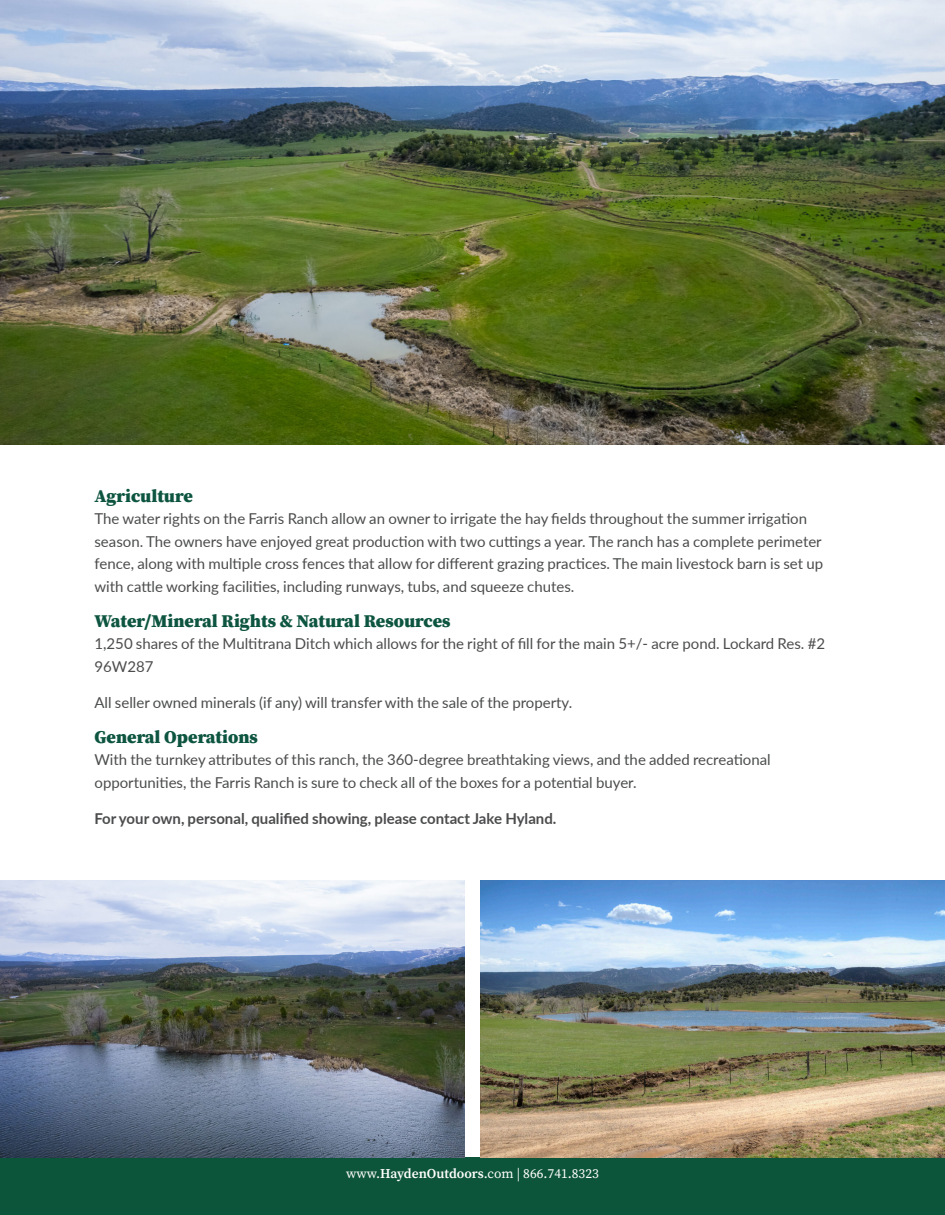
<style>
.page{position:relative;width:945px;height:1215px;background:#fff}
.page>*{position:absolute;margin:0;border:0;box-sizing:border-box;transform-origin:0 0}
.t1{font:900 18px "Source Serif Pro";color:#0d5540}
.Description_Paragraph{font:15px/22.5px "Lato";color:#4b4c4d}
.Description_Paragraph-2{font:700 15px "Lato";color:#4b4c4d}
.t2{font:13.5px "Source Serif Pro";color:#fff}
.s1{font-weight:600}
</style>
<div class="page">
<div style="left:0;top:1158px;width:945px;height:57px;background:#0d553a"></div>
<img style="left:0;top:1px;width:945px;height:443px">
<img style="left:480px;top:880px;width:465px;height:278px">
<img style="left:0;top:880px;width:465px;height:278px">
<p class="t1" style="left:94px;top:483px;width:100px">Agriculture</p>
<p class="Description_Paragraph" style="left:94px;top:507px;width:730px">The water rights on the Farris Ranch allow an owner to irrigate the hay fields throughout the summer irrigation season. The owners have enjoyed great production with two cuttings a year. The ranch has a complete perimeter fence, along with multiple cross fences that allow for different grazing practices. The main livestock barn is set up with cattle working facilities, including runways, tubs, and squeeze chutes.</p>
<p class="t1" style="left:94px;top:608px;width:357px">Water/Mineral Rights &amp; Natural Resources</p>
<p class="Description_Paragraph" style="left:94px;top:632px;width:732px">1,250 shares of the Multitrana Ditch which allows for the right of fill for the main 5+/- acre pond. Lockard Res. #2<br>96W287</p>
<p class="Description_Paragraph" style="left:94px;top:690px;width:479px">All seller owned minerals (if any) will transfer with the sale of the property.</p>
<p class="t1" style="left:94px;top:724px;width:165px">General Operations</p>
<p class="Description_Paragraph" style="left:94px;top:748px;width:678px">With the turnkey attributes of this ranch, the 360-degree breathtaking views, and the added recreational opportunities, the Farris Ranch is sure to check all of the boxes for a potential buyer.</p>
<p class="Description_Paragraph-2" style="left:94px;top:807px;width:463px">For your own, personal, qualified showing, please contact Jake Hyland.</p>
<p class="t2" style="left:346px;top:1164px;width:254px">www.<span class="s1">HaydenOutdoors</span>.com | 866.741.8323</p>
</div>
